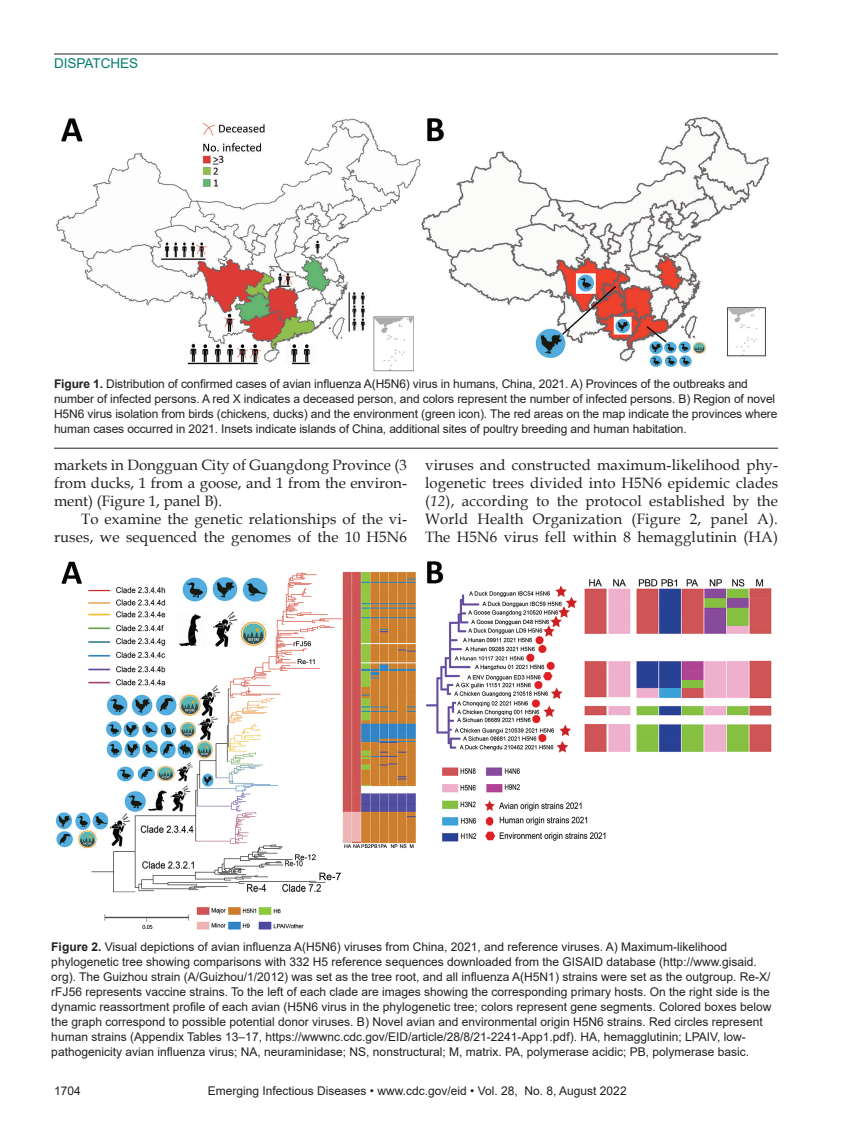
<style>
.page{position:relative;width:851px;height:1134px;background:#fff}
.page>*{position:absolute;margin:0;border:0;box-sizing:border-box;transform-origin:0 0}
.Body_Text{font:15px/18px "Book Antiqua";letter-spacing:.01em;color:#231f20;text-align:right}
.BodyText2{font:15px/18px "Book Antiqua";color:#231f20;text-align:justify}
.t1{font:13.5px "Arial";color:#007d70}
.Figure_Legend{font:12px/15px "Arial";color:#231f20}
.s1{font-weight:700}
.s2{font-style:italic}
</style>
<div class="page">
<hr style="left:54px;top:54px;width:724px;height:1px;background:#231f20">
<img style="left:55px;top:116px;width:714px;height:256px">
<hr style="left:54px;top:448px;width:724px;height:1px;background:#231f20">
<img style="left:55px;top:562px;width:717px;height:368px">
<p class="t1" style="left:54px;top:54px;width:86px">DISPATCHES</p>
<p class="Figure_Legend" style="left:54px;top:376px;width:725px"><span class="s1">Figure 1.</span> Distribution of confirmed cases of avian influenza A(H5N6) virus in humans, China, 2021. A) Provinces of the outbreaks and number of infected persons. A red X indicates a deceased person, and colors represent the number of infected persons. B) Region of novel H5N6 virus isolation from birds (chickens, ducks) and the environment (green icon). The red areas on the map indicate the provinces where human cases occurred in 2021. Insets indicate islands of China, additional sites of poultry breeding and human habitation.</p>
<p class="BodyText2" style="left:54px;top:455px;width:354px">markets in Dongguan City of Guangdong Province (3 from ducks, 1 from a goose, and 1 from the environ&shy;ment) (Figure 1, panel B).</p>
<p class="Body_Text" style="left:54px;top:509px;width:354px">To examine the genetic relationships of the vi&shy;ruses, we sequenced the genomes of the 10 H5N6</p>
<p class="Body_Text" style="left:425px;top:455px;width:354px;text-align:justify">viruses and constructed maximum-likelihood phy&shy;logenetic trees divided into H5N6 epidemic clades (<span class="s2">12</span>), according to the protocol established by the World Health Organization (Figure 2, panel A).<br>The H5N6 virus fell within 8 hemagglutinin (HA)</p>
<p class="Figure_Legend" style="left:51px;top:939px;width:721px"><span class="s1">Figure 2.</span> Visual depictions of avian influenza A(H5N6) viruses from China, 2021, and reference viruses. A) Maximum-likelihood phylogenetic tree showing comparisons with 332 H5 reference sequences downloaded from the GISAID database (http://www.gisaid. org). The Guizhou strain (A/Guizhou/1/2012) was set as the tree root, and all influenza A(H5N1) strains were set as the outgroup. Re-X/ rFJ56 represents vaccine strains. To the left of each clade are images showing the corresponding primary hosts. On the right side is the dynamic reassortment profile of each avian (H5N6 virus in the phylogenetic tree; colors represent gene segments. Colored boxes below the graph correspond to possible potential donor viruses. B) Novel avian and environmental origin H5N6 strains. Red circles represent human strains (Appendix Tables 13–17, https://wwwnc.cdc.gov/EID/article/28/8/21-2241-App1.pdf). HA, hemagglutinin; LPAIV, low&shy;pathogenicity avian influenza virus; NA, neuraminidase; NS, nonstructural; M, matrix. PA, polymerase acidic; PB, polymerase basic.</p>
<p class="Figure_Legend" style="left:54px;top:1084px;width:28px">1704</p>
<p class="Figure_Legend" style="left:208px;top:1084px;width:420px">Emerging Infectious Diseases • www.cdc.gov/eid • Vol. 28, No. 8, August 2022</p>
</div>
